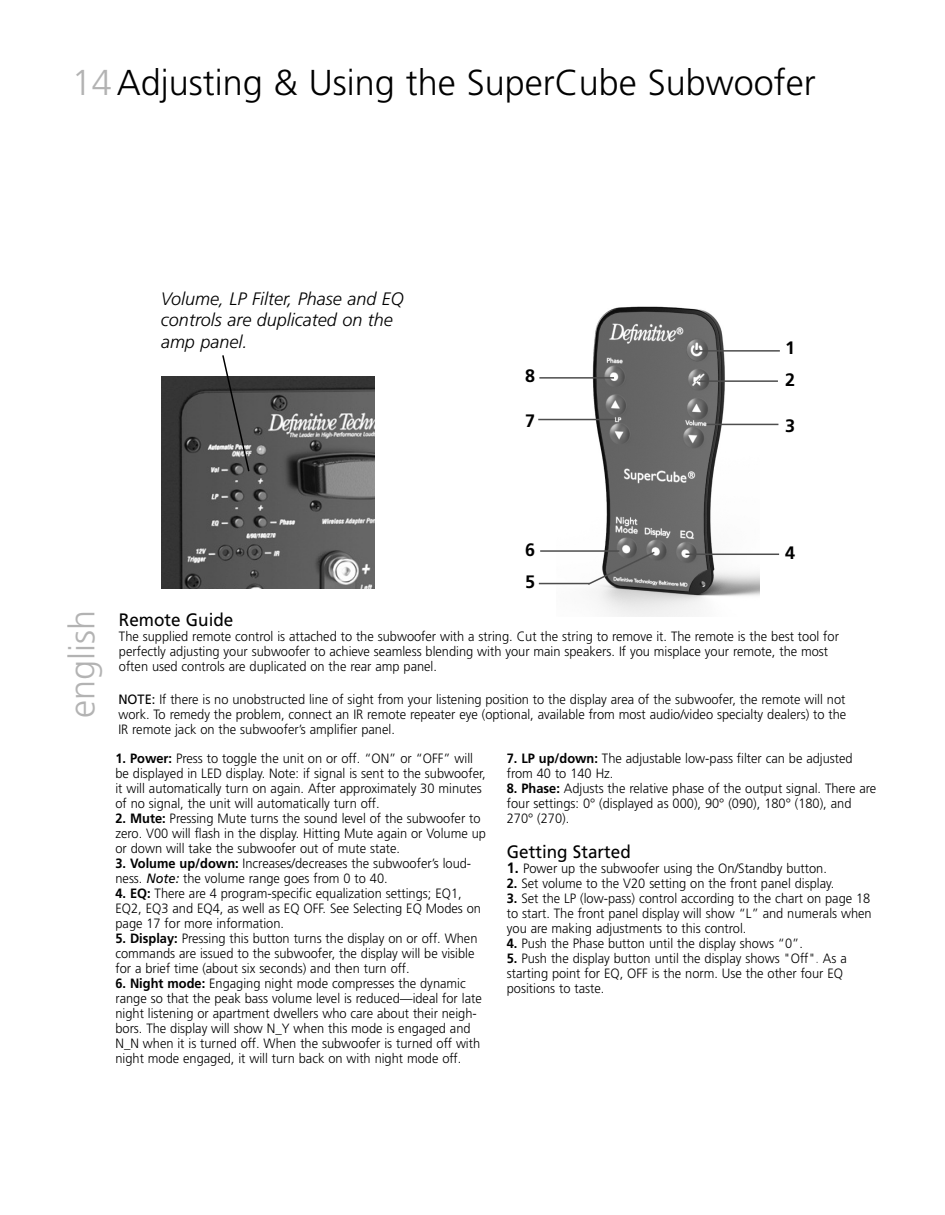
<style>
.page{position:relative;width:945px;height:1215px;background:#fff}
.page>*{position:absolute;margin:0;border:0;box-sizing:border-box;transform-origin:0 0}
.t1{font:300 36px "Frutiger";color:#000}
.t2{font:300 36px "Frutiger";color:#b3b3b3}
.t3{font:italic 300 18px/21.6px "Frutiger";color:#000}
.t4{font:18px "Frutiger";color:#000;scale:.95 1}
.t5{font:700 18px/32.1px "Frutiger";color:#000}
.t6{font:300 13.5px/15px "Frutiger";color:#000;scale:.95 1}
.s1{color:#b3b3b3}
.s2{font-weight:400}
.s3{font-weight:700}
.s4{font-weight:400;font-style:italic}
.s5{font-weight:700;font-size:15px}
.s6{color:#636363}
</style>
<div class="page">
<img style="left:556px;top:306px;width:203px;height:310px">
<hr style="left:686px;top:554px;width:93px;height:1px;background:#4d4d4d">
<hr style="left:539px;top:377px;width:75px;height:2px;background:#4d4d4d">
<hr style="left:538px;top:419px;width:77px;height:1px;background:#4d4d4d">
<hr style="left:540px;top:550px;width:79px;height:2px;background:#4d4d4d">
<hr style="left:539px;top:583px;width:51px;height:1px;background:#4d4d4d">
<hr style="left:707px;top:424px;width:71px;height:1px;background:#4d4d4d">
<hr style="left:698px;top:380px;width:80px;height:2px;background:#4d4d4d">
<hr style="left:696px;top:350px;width:84px;height:2px;background:#4d4d4d">
<svg style="left:586px;top:550px;width:70px;height:36px"></svg>
<img style="left:162px;top:376px;width:212px;height:212px">
<svg style="left:221px;top:355px;width:30px;height:118px"></svg>
<h1 class="t1" style="left:72px;top:68px;width:745px"><span class="s1">14</span>Adjusting &amp; Using the SuperCube Subwoofer</h1>
<h2 class="t3" style="left:161px;top:289px;width:244px">Volume, LP Filter, Phase and EQ controls are duplicated on the amp panel.</h2>
<h2 class="t5" style="left:525px;top:361px;width:12px">8</h2>
<h2 class="t5" style="left:525px;top:406px;width:12px">7</h2>
<h2 class="t5" style="left:785px;top:333px;width:12px">1<br>2</h2>
<h2 class="t5" style="left:785px;top:411px;width:12px">3</h2>
<h1 class="t2" style="left:68px;top:718px;width:110px;rotate:-90deg">english</h1>
<h2 class="t5" style="left:525px;top:535px;width:12px">6<br>5</h2>
<h2 class="t5" style="left:785px;top:538px;width:12px">4</h2>
<h2 class="t4" style="left:119px;top:613px;width:122px">Remote Guide</h2>
<p class="t6" style="left:119px;top:630px;width:759px">The supplied remote control is attached to the subwoofer with a string. Cut the string to remove it. The remote is the best tool for perfectly adjusting your subwoofer to achieve seamless blending with your main speakers. If you misplace your remote, the most often used controls are duplicated on the rear amp panel.</p>
<p class="t6" style="left:118px;top:693px;width:768px;text-align:justify"><span class="s2">NOTE:</span> If there is no unobstructed line of sight from your listening position to the display area of the subwoofer, the remote will not work. To remedy the problem, connect an IR remote repeater eye (optional, available from most audio/video specialty dealers) to the IR remote jack on the subwoofer’s amplifier panel.</p>
<p class="t6" style="left:115px;top:752px;width:391px"><span class="s3">1. Power:</span> Press to toggle the unit on or off. “ON” or “OFF” will be displayed in LED display. Note: if signal is sent to the subwoofer, it will automatically turn on again. After approximately 30 minutes of no signal, the unit will automatically turn off.</p>
<p class="t6" style="left:115px;top:812px;width:392px"><span class="s3">2. Mute:</span> Pressing Mute turns the sound level of the subwoofer to zero. V00 will flash in the display. Hitting Mute again or Volume up or down will take the subwoofer out of mute state.</p>
<p class="t6" style="left:115px;top:857px;width:376px"><span class="s3">3. Volume up/down:</span> Increases/decreases the subwoofer’s loud&shy;ness. <span class="s4">Note:</span> the volume range goes from 0 to 40.</p>
<p class="t6" style="left:115px;top:887px;width:386px"><span class="s3">4. EQ:</span> There are 4 program-specific equalization settings; EQ1,<br>EQ2, EQ3 and EQ4, as well as EQ OFF. See Selecting EQ Modes on page 17 for more information.</p>
<p class="t6" style="left:115px;top:932px;width:383px"><span class="s3">5. Display:</span> Pressing this button turns the display on or off. When commands are issued to the subwoofer, the display will be visible for a brief time (about six seconds) and then turn off.</p>
<p class="t6" style="left:115px;top:977px;width:387px"><span class="s3">6. Night mode:</span> Engaging night mode compresses the dynamic range so that the peak bass volume level is reduced—ideal for late night listening or apartment dwellers who care about their neigh&shy;bors. The display will show N_Y when this mode is engaged and N_N when it is turned off. When the subwoofer is turned off with night mode engaged, it will turn back on with night mode off.</p>
<p class="t6" style="left:507px;top:752px;width:366px"><span class="s3">7. LP up/down:</span> The adjustable low-pass filter can be adjusted from 40 to 140 Hz.</p>
<p class="t6" style="left:507px;top:782px;width:390px"><span class="s3">8. Phase:</span> Adjusts the relative phase of the output signal. There are four settings: 0° (displayed as 000), 90° (090), 180° (180), and<br>270° (270).</p>
<h2 class="t4" style="left:507px;top:844px;width:132px">Getting Started</h2>
<p class="t6" style="left:507px;top:862px;width:339px"><span class="s5">1.</span> Power up the subwoofer using the On/Standby button.</p>
<p class="t6" style="left:507px;top:877px;width:346px"><span class="s3">2.</span> Set volume to the V20 setting on the front panel display.</p>
<p class="t6" style="left:507px;top:892px;width:386px;text-align:justify"><span class="s3">3.</span> Set the LP (low-pass) control according to the chart on page 18 to start. The front panel display will show “L” and numerals when you are making adjustments to this control.</p>
<p class="t6" style="left:507px;top:937px;width:313px"><span class="s3">4.</span> Push the Phase button until the display shows “0”.</p>
<p class="t6" style="left:507px;top:952px;width:359px"><span class="s3">5.</span> Push the display button until the display shows "Off"<span class="s6">.</span> As a starting point for EQ, OFF is the norm. Use the other four EQ positions to taste.</p>
</div>
